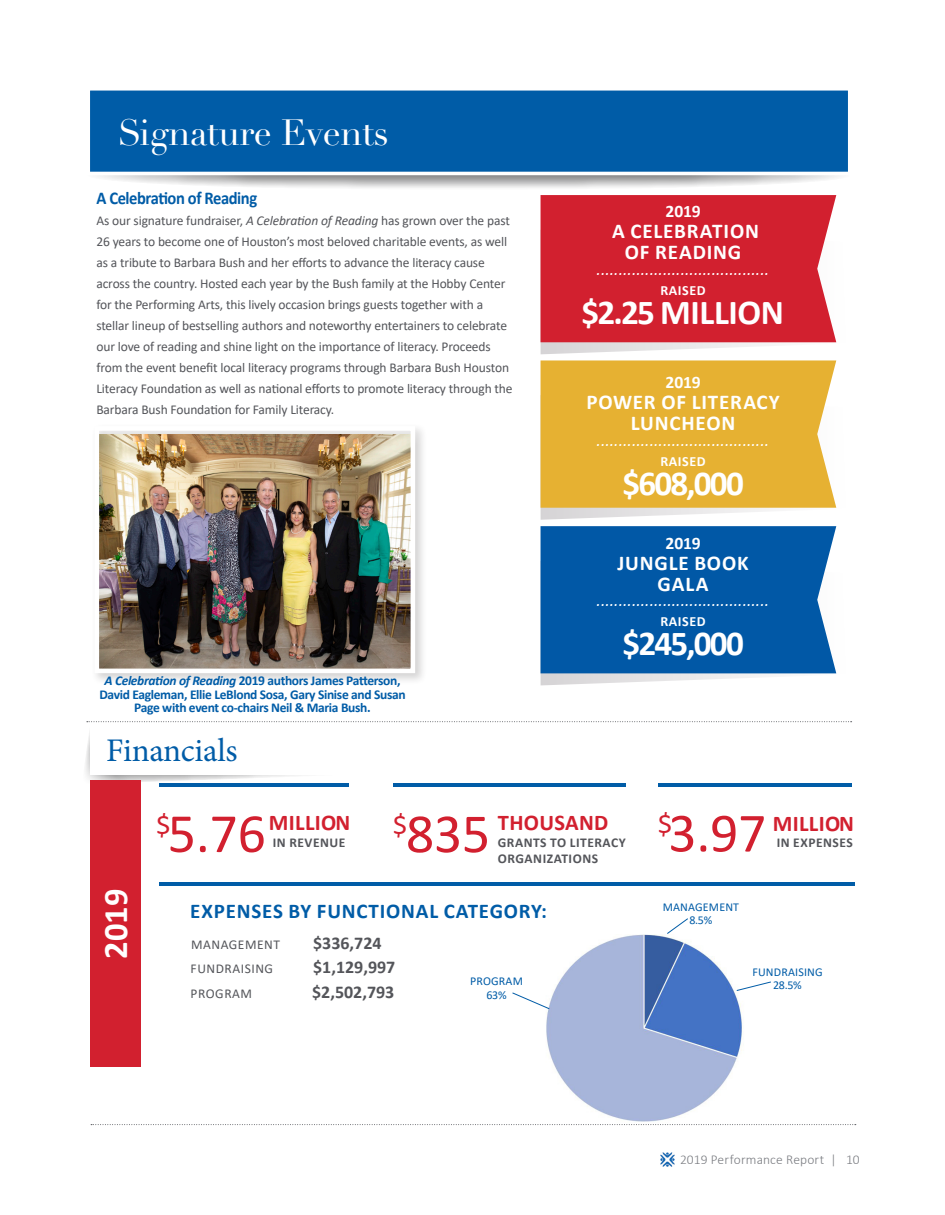
<style>
.page{position:relative;width:945px;height:1215px;background:#fff}
.page>*{position:absolute;margin:0;border:0;box-sizing:border-box;transform-origin:0 0}
.Headlines{font:55.8px "Calibri";letter-spacing:-.005em;color:#d2202f}
.Headlines-2{font:36px "Didot LT Pro";letter-spacing:-.01em;color:#fff}
.Body_copy{font:700 35.1px "Calibri";letter-spacing:-.05em;color:#fff}
.Body_copy-2{font:700 35.1px "Calibri";letter-spacing:-.01em;color:#fff}
.Body_copy-3{font:700 34.5px "Calibri";color:#fff}
.Headlines-3{font:33px "Minion Pro";letter-spacing:-.01em;color:#005ca7}
.Headlines-4{font:700 22.5px "Calibri";letter-spacing:.015em;color:#d2202f}
.t1{font:700 21.15px/21px "Calibri";letter-spacing:.04em;color:#fff;text-align:center}
.Body_copy-4{font:700 21px "Calibri";letter-spacing:.04em;color:#005ca7}
.Body_copy-5{font:700 18px "Calibri";color:#54555a}
.Subheads{font:700 18px "Calibri";letter-spacing:-.025em;color:#005ca7;scale:.92 1}
.t2{font:italic 17.55px "Calibri";color:#fff}
.t3{font:700 17.55px "Calibri";letter-spacing:-.01em;color:#fff}
.Body_copy-6{font:700 14.1px "Calibri";letter-spacing:.04em;color:#fff}
.Body_copy-7{font:13.5px/21px "Calibri";letter-spacing:-.01em;color:#54555a}
.Subheads-2{font:700 13.5px/13.5px "Calibri";letter-spacing:-.025em;color:#005ca7;text-align:center}
.Body_copy-8{font:700 13.5px/16.5px "Calibri";letter-spacing:.04em;color:#54555a}
.Body_copy-9{font:13.5px "Calibri";letter-spacing:.04em;color:#54555a}
.t4{font:300 13.5px "Calibri";letter-spacing:.01em;color:#7a7c81}
.Subheads-3{font:12px "Calibri";letter-spacing:.015em;color:#005ca7}
.s1{font-style:italic}
</style>
<div class="page">
<img style="left:660px;top:1152px;width:14px;height:14px">
<svg style="left:541px;top:195px;width:296px;height:159px;background:#d53643"></svg>
<svg style="left:87px;top:161px;width:765px;height:29px"></svg>
<div style="left:87px;top:87px;width:765px;height:88px;background:#005ca7;border:4px solid #fff"></div>
<div style="left:90px;top:780px;width:51px;height:287px;background:#d2202f"></div>
<hr style="left:159px;top:783px;width:190px;height:4px;background:#005ca7">
<hr style="left:159px;top:882px;width:696px;height:4px;background:#005ca7">
<hr style="left:393px;top:783px;width:233px;height:4px;background:#005ca7">
<hr style="left:659px;top:783px;width:193px;height:4px;background:#005ca7">
<img style="left:546px;top:935px;width:196px;height:187px">
<svg style="left:512px;top:992px;width:38px;height:18px"></svg>
<svg style="left:667px;top:918px;width:21px;height:16px"></svg>
<svg style="left:736px;top:981px;width:35px;height:10px"></svg>
<svg style="left:541px;top:360px;width:296px;height:160px;background:#e7b847"></svg>
<svg style="left:541px;top:526px;width:296px;height:159px;background:#1a68ae"></svg>
<svg style="left:85px;top:721px;width:767px;height:63px"></svg>
<div style="left:91px;top:423px;width:336px;height:262px;background:#231f20;opacity:.2"></div>
<img style="left:101px;top:434px;width:308px;height:233px">
<div style="left:95px;top:426px;width:320px;height:247px;border:5px solid #fff"></div>
<svg style="left:91px;top:1124px;width:765px;height:1px"></svg>
<p class="Headlines-2" style="left:118px;top:112px;width:273px">Signature Events</p>
<p class="Subheads" style="left:96px;top:185px;width:176px">A Celebration of Reading</p>
<p class="Body_copy-7" style="left:96px;top:209px;width:418px">As our signature fundraiser, <span class="s1">A Celebration of Reading</span> has grown over the past 26 years to become one of Houston’s most beloved charitable events, as well as a tribute to Barbara Bush and her efforts to advance the literacy cause across the country. Hosted each year by the Bush family at the Hobby Center for the Performing Arts, this lively occasion brings guests together with a stellar lineup of bestselling authors and noteworthy entertainers to celebrate our love of reading and shine light on the importance of literacy. Proceeds from the event benefit local literacy programs through Barbara Bush Houston Literacy Foundation as well as national efforts to promote literacy through the Barbara Bush Foundation for Family Literacy.</p>
<p class="Subheads-2" style="left:104px;top:674px;width:298px"><span class="s1">A Celebration of Reading</span> 2019 authors James Patterson,</p>
<p class="Subheads-2" style="left:99px;top:688px;width:308px">David Eagleman, Ellie LeBlond Sosa, Gary Sinise and Susan<br>Page with event co-chairs Neil &amp; Maria Bush.</p>
<p class="Headlines-3" style="left:106px;top:728px;width:133px">Financials</p>
<p class="t3" style="left:666px;top:199px;width:37px">2019</p>
<p class="t1" style="left:612px;top:221px;width:148px">A CELEBRATION<br>OF READING</p>
<p class="t2" style="left:597px;top:257px;width:174px">.......................................</p>
<p class="Body_copy-6" style="left:660px;top:280px;width:47px">RAISED</p>
<p class="Body_copy-2" style="left:582px;top:288px;width:204px">$2.25 MILLION</p>
<p class="t3" style="left:666px;top:370px;width:37px">2019</p>
<p class="t1" style="left:586px;top:392px;width:195px">POWER OF LITERACY<br>LUNCHEON</p>
<p class="t2" style="left:597px;top:428px;width:174px">.......................................</p>
<p class="Body_copy-6" style="left:660px;top:451px;width:47px">RAISED</p>
<p class="Body_copy" style="left:622px;top:459px;width:123px">$608,000</p>
<p class="t3" style="left:666px;top:530px;width:37px">2019</p>
<p class="t1" style="left:618px;top:552px;width:133px">JUNGLE BOOK<br>GALA</p>
<p class="t2" style="left:597px;top:588px;width:174px">.......................................</p>
<p class="Body_copy-6" style="left:660px;top:611px;width:47px">RAISED</p>
<p class="Body_copy" style="left:622px;top:619px;width:123px">$245,000</p>
<p class="Body_copy-3" style="left:91px;top:959px;width:71px;rotate:-90deg">2019</p>
<p class="Headlines" style="left:156px;top:795px;width:111px"><sup>$</sup>5.76</p>
<p class="Headlines" style="left:658px;top:794px;width:110px"><sup>$</sup>3.97</p>
<p class="Headlines" style="left:393px;top:795px;width:99px"><sup>$</sup>835</p>
<p class="Headlines-4" style="left:498px;top:807px;width:112px">THOUSAND</p>
<p class="Body_copy-8" style="left:498px;top:834px;width:130px">GRANTS TO LITERACY<br>ORGANIZATIONS</p>
<p class="Headlines-4" style="left:269px;top:807px;width:83px">MILLION</p>
<p class="Body_copy-8" style="left:273px;top:834px;width:74px">IN REVENUE</p>
<p class="Headlines-4" style="left:773px;top:807px;width:83px">MILLION</p>
<p class="Body_copy-8" style="left:777px;top:834px;width:78px">IN EXPENSES</p>
<p class="Body_copy-4" style="left:190px;top:896px;width:358px">EXPENSES BY FUNCTIONAL CATEGORY:</p>
<p class="Body_copy-9" style="left:191px;top:935px;width:91px">MANAGEMENT</p>
<p class="Body_copy-5" style="left:313px;top:930px;width:70px">$336,724</p>
<p class="Body_copy-9" style="left:191px;top:959px;width:84px">FUNDRAISING</p>
<p class="Body_copy-5" style="left:313px;top:955px;width:84px">$1,129,997</p>
<p class="Body_copy-9" style="left:191px;top:984px;width:63px">PROGRAM</p>
<p class="Body_copy-5" style="left:312px;top:979px;width:84px">$2,502,793</p>
<p class="Subheads-3" style="left:470px;top:973px;width:54px">PROGRAM</p>
<p class="Subheads-3" style="left:487px;top:986px;width:22px">63%</p>
<p class="Subheads-3" style="left:663px;top:898px;width:78px">MANAGEMENT</p>
<p class="Subheads-3" style="left:689px;top:912px;width:24px">8.5%</p>
<p class="Subheads-3" style="left:752px;top:964px;width:72px">FUNDRAISING</p>
<p class="Subheads-3" style="left:773px;top:977px;width:30px">28.5%</p>
<p class="t4" style="left:680px;top:1151px;width:181px">2019 Performance Report | 10</p>
</div>
